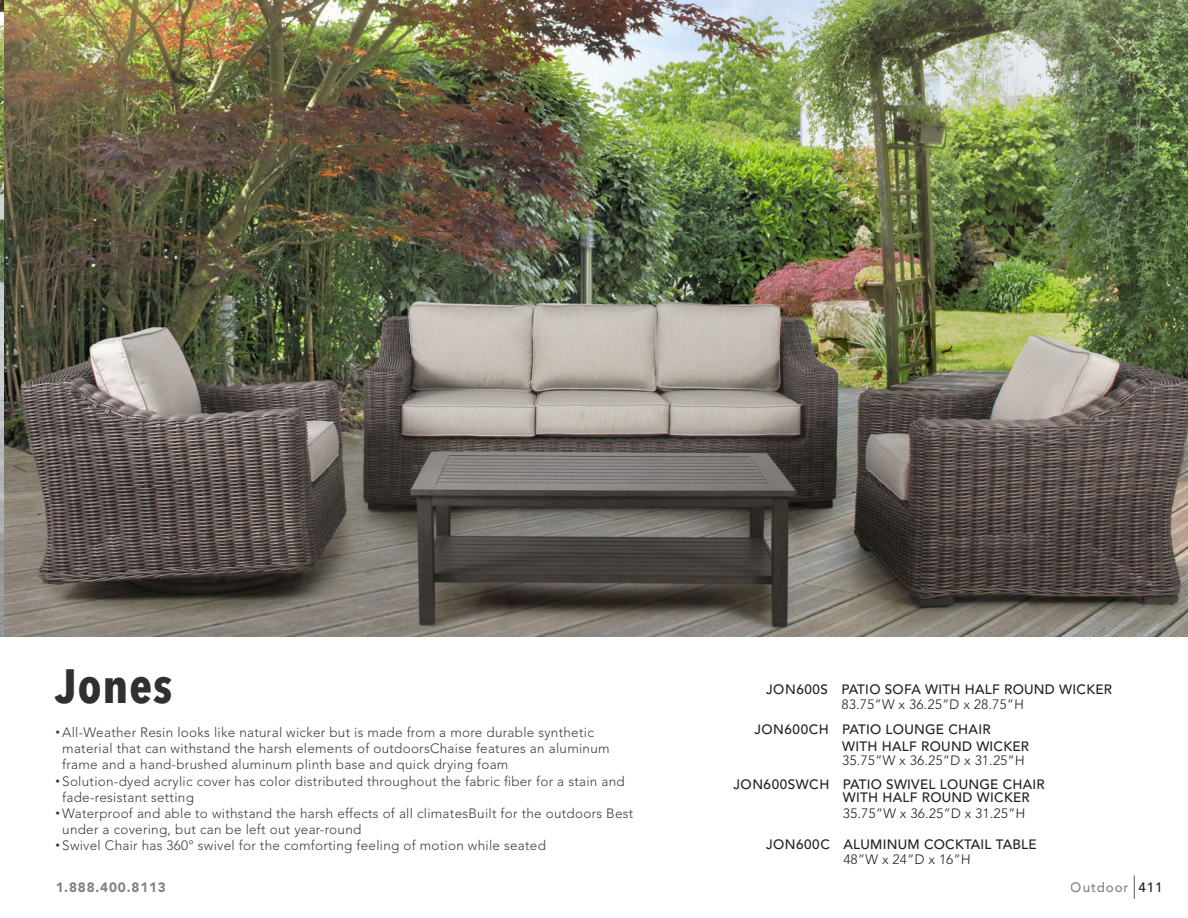
<style>
.page{position:relative;width:1188px;height:918px;background:#fff}
.page>*{position:absolute;margin:0;border:0;box-sizing:border-box;transform-origin:0 0}
.t1{font:700 48px "Avenir Next Condensed";letter-spacing:.02em;color:#312f30}
.t2{font:300 13.5px/16.2px "Avenir LT Std";letter-spacing:.02em;color:#3e3e3f}
.t3{font:500 13.5px/16.2px "Avenir LT Std";letter-spacing:.02em;color:#231f20}
.t4{font:300 13.5px "Avenir LT Std";color:#231f20}
.t5{font:900 13.5px "Avenir LT Std";letter-spacing:.06em;color:#808285}
.t6{font:500 13.5px "Avenir LT Std";letter-spacing:.06em;color:#808285}
.s1{font-family:"Adobe Caslon Pro";font-weight:400}
</style>
<div class="page">
<svg style="left:1134px;top:875px;width:1px;height:24px"></svg>
<img style="left:0;top:0;width:1188px;height:637px">
<h1 class="t1" style="left:56px;top:655px;width:118px">Jones</h1>
<p class="t2" style="left:62px;top:724px;width:549px;text-indent:-7px"><span class="s1">•</span>All-Weather Resin looks like natural wicker but is made from a more durable synthetic material that can withstand the harsh elements of outdoorsChaise features an aluminum frame and a hand-brushed aluminum plinth base and quick drying foam</p>
<p class="t2" style="left:62px;top:773px;width:564px;text-indent:-7px"><span class="s1">•</span> Solution-dyed acrylic cover has color distributed throughout the fabric fiber for a stain and fade-resistant setting</p>
<p class="t2" style="left:62px;top:805px;width:573px;text-indent:-7px"><span class="s1">•</span> Waterproof and able to withstand the harsh effects of all climatesBuilt for the outdoors Best under a covering, but can be left out year-round</p>
<p class="t2" style="left:56px;top:838px;width:492px"><span class="s1">•</span> Swivel Chair has 360° swivel for the comforting feeling of motion while seated</p>
<p class="t3" style="left:766px;top:681px;width:347px">JON600S PATIO SOFA WITH HALF ROUND WICKER</p>
<p class="t4" style="left:842px;top:696px;width:184px">83.75”W x 36.25”D x 28.75”H</p>
<p class="t3" style="left:842px;top:722px;width:188px;text-indent:-88px">JON600CH PATIO LOUNGE CHAIR<br>WITH HALF ROUND WICKER</p>
<p class="t4" style="left:842px;top:752px;width:184px">35.75”W x 36.25”D x 31.25”H</p>
<p class="t3" style="left:843px;top:778px;width:204px;line-height:13.2px;text-indent:-109px">JON600SWCH PATIO SWIVEL LOUNGE CHAIR<br>WITH HALF ROUND WICKER</p>
<p class="t4" style="left:843px;top:806px;width:184px">35.75”W x 36.25”D x 31.25”H</p>
<p class="t3" style="left:766px;top:836px;width:272px">JON600C ALUMINUM COCKTAIL TABLE</p>
<p class="t4" style="left:843px;top:851px;width:129px">48”W x 24”D x 16”H</p>
<p class="t6" style="left:1071px;top:880px;width:59px">Outdoor</p>
<p class="t5" style="left:56px;top:879px;width:112px">1.888.400.8113</p>
<p class="t3" style="left:1139px;top:880px;width:26px">411</p>
</div>
